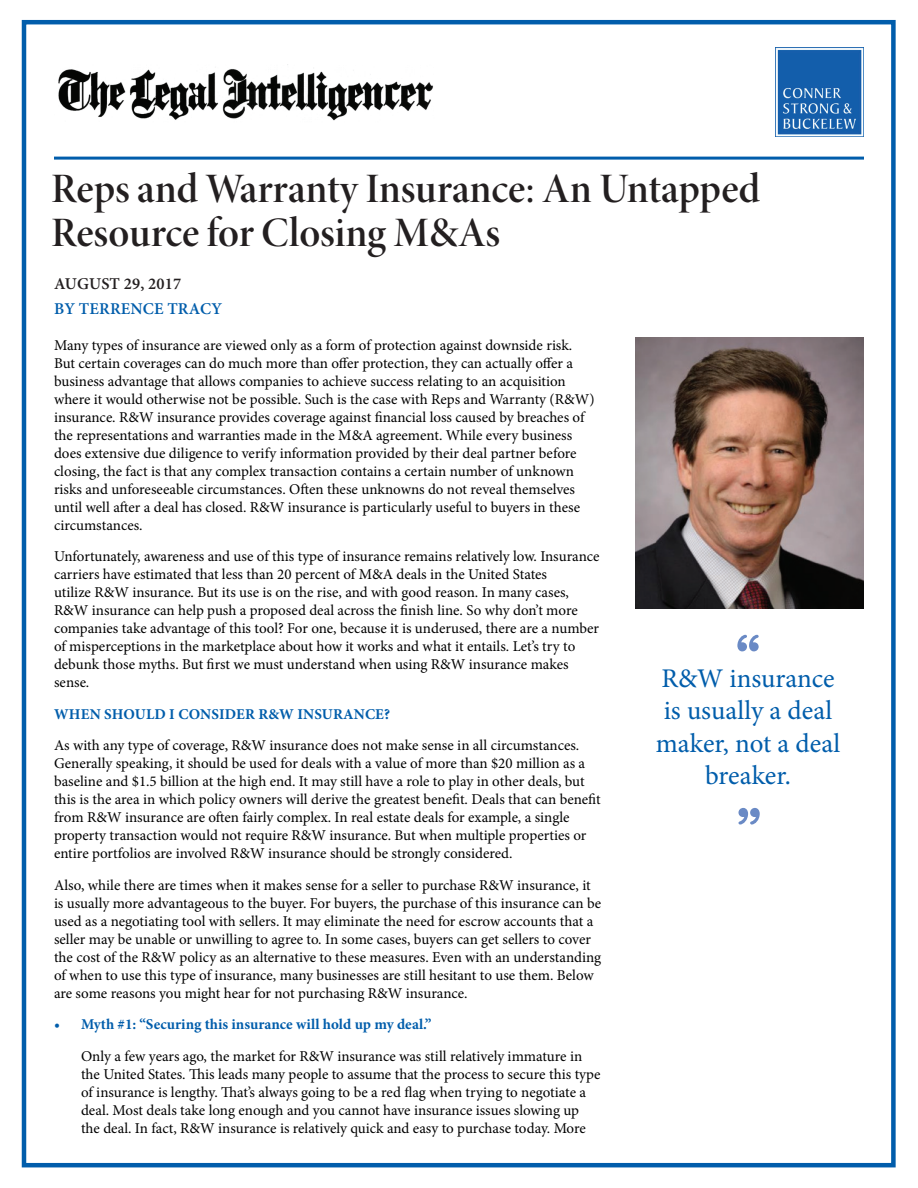
<style>
.page{position:relative;width:918px;height:1188px;background:#fff}
.page>*{position:absolute;margin:0;border:0;box-sizing:border-box;transform-origin:0 0}
.t1{font:700 condensed 60px "Helvetica Rounded LT Std";color:#6a8ac5}
.t2{font:42px/43.5px "Minion Pro Semibold Disp";letter-spacing:-.005em;color:#231f20}
.t3{font:27px/32.4px "Minion Pro";color:#015dab;text-align:center}
.t4{font:600 16.5px "Minion Pro";letter-spacing:.01em;color:#015dab}
.t5{font:600 16.5px "Minion Pro";letter-spacing:.01em;color:#231f20}
.t6{font:15px/18px "Minion Pro";letter-spacing:-.005em;color:#000}
.t7{font:700 15px "Minion Pro";letter-spacing:.005em;color:#015dab}
</style>
<div class="page">
<hr style="left:54px;top:157px;width:810px;height:3px;background:#015dab">
<img style="left:635px;top:337px;width:229px;height:272px">
<div style="left:22px;top:20px;width:874px;height:1147px;border:4px solid #015dab"></div>
<img style="left:776px;top:48px;width:88px;height:88px">
<img style="left:58px;top:69px;width:375px;height:52px">
<h2 class="t2" style="left:51px;top:168px;width:711px">Reps and Warranty Insurance: An Untapped<br>Resource for Closing M&amp;As</h2>
<p class="t5" style="left:54px;top:273px;width:129px">AUGUST 29, 2017</p>
<p class="t4" style="left:54px;top:298px;width:169px">BY TERRENCE TRACY</p>
<p class="t6" style="left:54px;top:336px;width:542px">Many types of insurance are viewed only as a form of protection against downside risk.<br>But certain coverages can do much more than offer protection, they can actually offer a business advantage that allows companies to achieve success relating to an acquisition where it would otherwise not be possible. Such is the case with Reps and Warranty (R&amp;W) insurance. R&amp;W insurance provides coverage against financial loss caused by breaches of the representations and warranties made in the M&amp;A agreement. While every business does extensive due diligence to verify information provided by their deal partner before closing, the fact is that any complex transaction contains a certain number of unknown risks and unforeseeable circumstances. Often these unknowns do not reveal themselves until well after a deal has closed. R&amp;W insurance is particularly useful to buyers in these circumstances.</p>
<p class="t6" style="left:54px;top:547px;width:547px">Unfortunately, awareness and use of this type of insurance remains relatively low. Insurance carriers have estimated that less than 20 percent of M&amp;A deals in the United States<br>utilize R&amp;W insurance. But its use is on the rise, and with good reason. In many cases, R&amp;W insurance can help push a proposed deal across the finish line. So why don’t more companies take advantage of this tool? For one, because it is underused, there are a number of misperceptions in the marketplace about how it works and what it entails. Let’s try to debunk those myths. But first we must understand when using R&amp;W insurance makes sense.</p>
<p class="t7" style="left:54px;top:703px;width:338px">WHEN SHOULD I CONSIDER R&amp;W INSURANCE?</p>
<p class="t6" style="left:54px;top:736px;width:548px">As with any type of coverage, R&amp;W insurance does not make sense in all circumstances.<br>Generally speaking, it should be used for deals with a value of more than $20 million as a baseline and $1.5 billion at the high end. It may still have a role to play in other deals, but this is the area in which policy owners will derive the greatest benefit. Deals that can benefit from R&amp;W insurance are often fairly complex. In real estate deals for example, a single property transaction would not require R&amp;W insurance. But when multiple properties or entire portfolios are involved R&amp;W insurance should be strongly considered.</p>
<p class="t6" style="left:54px;top:876px;width:549px">Also, while there are times when it makes sense for a seller to purchase R&amp;W insurance, it is usually more advantageous to the buyer. For buyers, the purchase of this insurance can be used as a negotiating tool with sellers. It may eliminate the need for escrow accounts that a seller may be unable or unwilling to agree to. In some cases, buyers can get sellers to cover the cost of the R&amp;W policy as an alternative to these measures. Even with an understanding of when to use this type of insurance, many businesses are still hesitant to use them. Below are some reasons you might hear for not purchasing R&amp;W insurance.</p>
<p class="t7" style="left:54px;top:1014px;width:379px">• Myth #1: “Securing this insurance will hold up my deal.”</p>
<p class="t6" style="left:81px;top:1047px;width:521px">Only a few years ago, the market for R&amp;W insurance was still relatively immature in the United States. This leads many people to assume that the process to secure this type of insurance is lengthy. That’s always going to be a red flag when trying to negotiate a deal. Most deals take long enough and you cannot have insurance issues slowing up the deal. In fact, R&amp;W insurance is relatively quick and easy to purchase today. More</p>
<h1 class="t1" style="left:735px;top:621px;width:27px">“</h1>
<h3 class="t3" style="left:656px;top:662px;width:186px">R&amp;W insurance is usually a deal maker, not a deal breaker.</h3>
<h1 class="t1" style="left:736px;top:794px;width:27px">”</h1>
</div>
